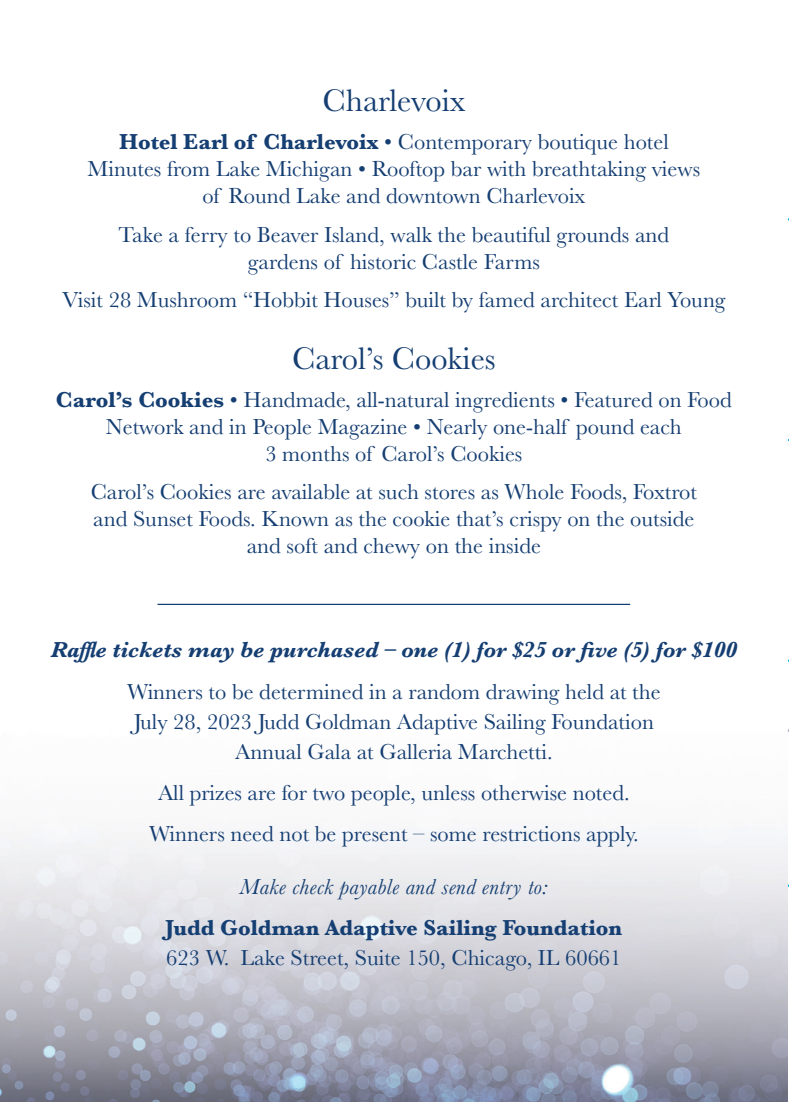
<style>
.page{position:relative;width:789px;height:1102px;background:#fff}
.page>*{position:absolute;margin:0;border:0;box-sizing:border-box;transform-origin:0 0}
.t1{font:32.5px "Baskerville";color:#153e72}
.t2{font:22.5px/27px "Baskerville";color:#153e72;text-align:center}
.t3{font:italic 700 22.5px "Baskerville";color:#153e72}
.t4{font:700 22.5px "Baskerville";color:#153e72}
.t5{font:italic 22.5px "Baskerville";letter-spacing:.02em;color:#153e72}
.s1{font-weight:700}
</style>
<div class="page">
<img style="left:0;top:603px;width:788px;height:498px">
<hr style="left:158px;top:603px;width:472px;height:2px;background:#153e72">
<svg style="left:785px;top:218px;width:4px;height:517px"></svg>
<p class="t1" style="left:322px;top:80px;width:144px">Charlevoix</p>
<p class="t2" style="left:88px;top:129px;width:614px"><span class="s1">Hotel Earl of Charlevoix</span> • Contemporary boutique hotel<br>Minutes from Lake Michigan • Rooftop bar with breathtaking views of Round Lake and downtown Charlevoix</p>
<p class="t2" style="left:118px;top:221px;width:552px">Take a ferry to Beaver Island, walk the beautiful grounds and gardens of historic Castle Farms</p>
<p class="t2" style="left:62px;top:286px;width:665px">Visit 28 Mushroom “Hobbit Houses” built by famed architect Earl Young</p>
<p class="t1" style="left:292px;top:337px;width:205px">Carol’s Cookies</p>
<p class="t2" style="left:56px;top:386px;width:677px"><span class="s1">Carol’s Cookies</span> • Handmade, all-natural ingredients • Featured on Food<br>Network and in People Magazine • Nearly one-half pound each<br>3 months of Carol’s Cookies</p>
<p class="t2" style="left:91px;top:478px;width:608px">Carol’s Cookies are available at such stores as Whole Foods, Foxtrot and Sunset Foods. Known as the cookie that’s crispy on the outside and soft and chewy on the inside</p>
<p class="t3" style="left:51px;top:634px;width:688px">Raffle tickets may be purchased – one (1) for $25 or five (5) for $100</p>
<p class="t2" style="left:127px;top:678px;width:535px">Winners to be determined in a random drawing held at the</p>
<p class="t2" style="left:134px;top:708px;width:522px">July 28, 2023 Judd Goldman Adaptive Sailing Foundation</p>
<p class="t2" style="left:235px;top:738px;width:319px">Annual Gala at Galleria Marchetti.</p>
<p class="t2" style="left:158px;top:779px;width:473px">All prizes are for two people, unless otherwise noted.</p>
<p class="t2" style="left:149px;top:820px;width:491px">Winners need not be present – some restrictions apply.</p>
<p class="t5" style="left:240px;top:871px;width:309px">Make check payable and send entry to:</p>
<p class="t4" style="left:166px;top:911px;width:458px">Judd Goldman Adaptive Sailing Foundation</p>
<p class="t2" style="left:166px;top:944px;width:456px">623 W. Lake Street, Suite 150, Chicago, IL 60661</p>
</div>
